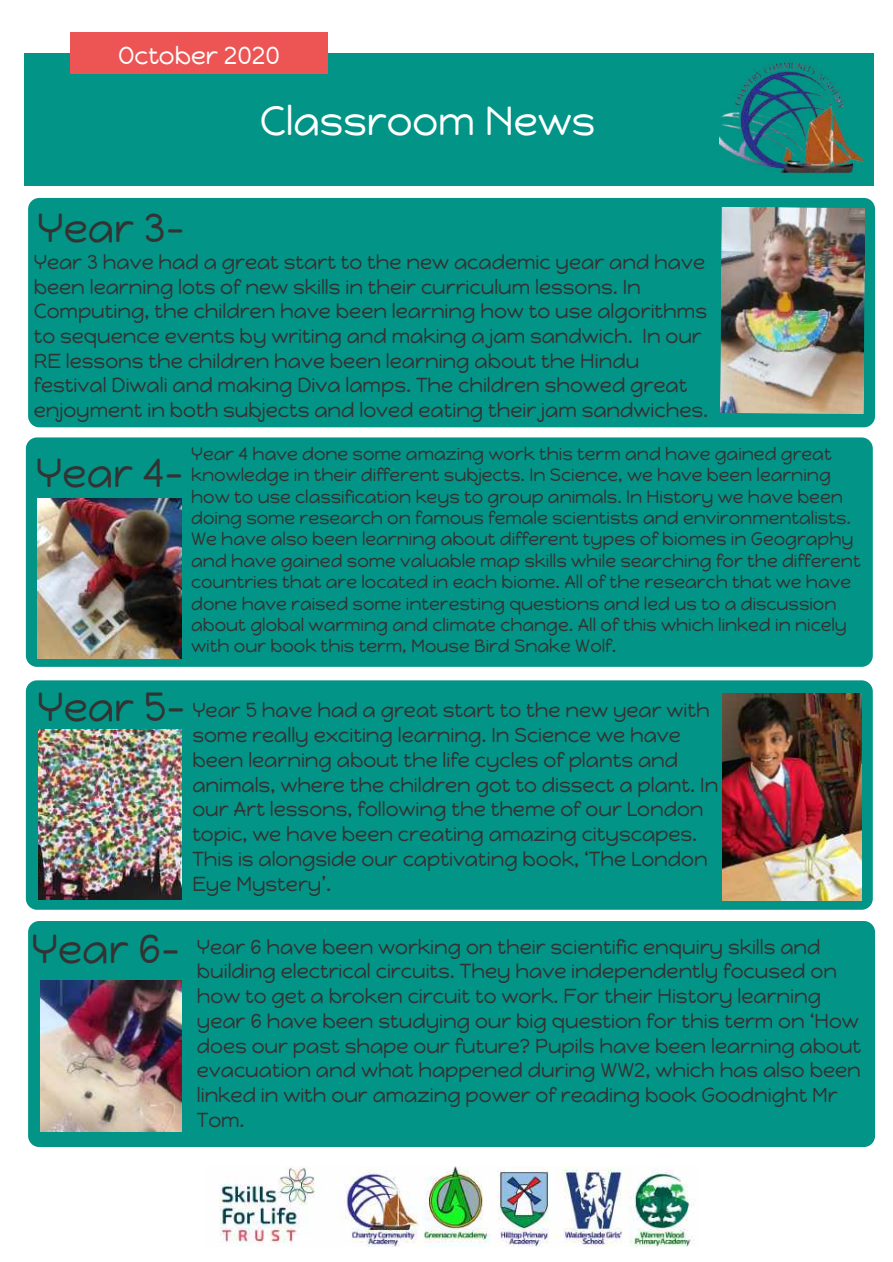
<style>
.page{position:relative;width:893px;height:1262px;background:#fff}
.page>*{position:absolute;margin:0;border:0;box-sizing:border-box;transform-origin:0 0}
.t1{font:40.5px "Happy Monkey";color:#333}
.t2{font:40.5px "Happy Monkey";color:#fff}
.t3{font:24.75px "Happy Monkey";color:#fff}
.t4{font:20.25px/24.8px "Happy Monkey";color:#333}
.t5{font:18px/21.3px "Happy Monkey";color:#333}
</style>
<div class="page">
<div style="left:25px;top:53px;width:848px;height:132px;background:#029587"></div>
<div style="left:70px;top:33px;width:257px;height:41px;background:#ed5555"></div>
<div style="left:28px;top:198px;width:847px;height:229px;background:#029587"></div>
<div style="left:26px;top:437px;width:846px;height:230px;background:#029587"></div>
<div style="left:26px;top:680px;width:846px;height:229px;background:#029587"></div>
<div style="left:28px;top:921px;width:847px;height:226px;background:#029587"></div>
<img style="left:219px;top:1166px;width:475px;height:80px">
<img style="left:38px;top:730px;width:143px;height:169px">
<img style="left:722px;top:694px;width:139px;height:206px">
<img style="left:40px;top:980px;width:141px;height:151px">
<img style="left:719px;top:62px;width:143px;height:124px">
<img style="left:719px;top:207px;width:146px;height:207px">
<img style="left:37px;top:498px;width:144px;height:161px">
<p class="t3" style="left:118px;top:41px;width:163px">October 2020</p>
<h1 class="t2" style="left:260px;top:96px;width:337px">Classroom News</h1>
<h1 class="t1" style="left:37px;top:203px;width:149px">Year 3-</h1>
<p class="t4" style="left:34px;top:249px;width:676px">Year 3 have had a great start to the new academic year and have been learning lots of new skills in their curriculum lessons. In Computing, the children have been learning how to use algorithms to sequence events by writing and making a jam sandwich. In our RE lessons the children have been learning about the Hindu festival Diwali and making Diva lamps. The children showed great enjoyment in both subjects and loved eating their jam sandwiches.</p>
<p class="t5" style="left:191px;top:443px;width:671px">Year 4 have done some amazing work this term and have gained great knowledge in their different subjects. In Science, we have been learning how to use classification keys to group animals. In History we have been doing some research on famous female scientists and environmentalists.<br>We have also been learning about different types of biomes in Geography and have gained some valuable map skills while searching for the different countries that are located in each biome. All of the research that we have done have raised some interesting questions and led us to a discussion about global warming and climate change. All of this which linked in nicely with our book this term, Mouse Bird Snake Wolf.</p>
<h1 class="t1" style="left:36px;top:448px;width:149px">Year 4-</h1>
<h1 class="t1" style="left:37px;top:682px;width:150px">Year 5-</h1>
<p class="t4" style="left:192px;top:698px;width:527px">Year 5 have had a great start to the new year with some really exciting learning. In Science we have been learning about the life cycles of plants and animals, where the children got to dissect a plant. In our Art lessons, following the theme of our London topic, we have been creating amazing cityscapes.<br>This is alongside our captivating book, ‘The London Eye Mystery’.</p>
<h1 class="t1" style="left:31px;top:924px;width:150px">Year 6-</h1>
<p class="t4" style="left:197px;top:934px;width:666px">Year 6 have been working on their scientific enquiry skills and building electrical circuits. They have independently focused on how to get a broken circuit to work. For their History learning year 6 have been studying our big question for this term on ‘How does our past shape our future? Pupils have been learning about evacuation and what happened during WW2, which has also been linked in with our amazing power of reading book Goodnight Mr Tom.</p>
</div>
